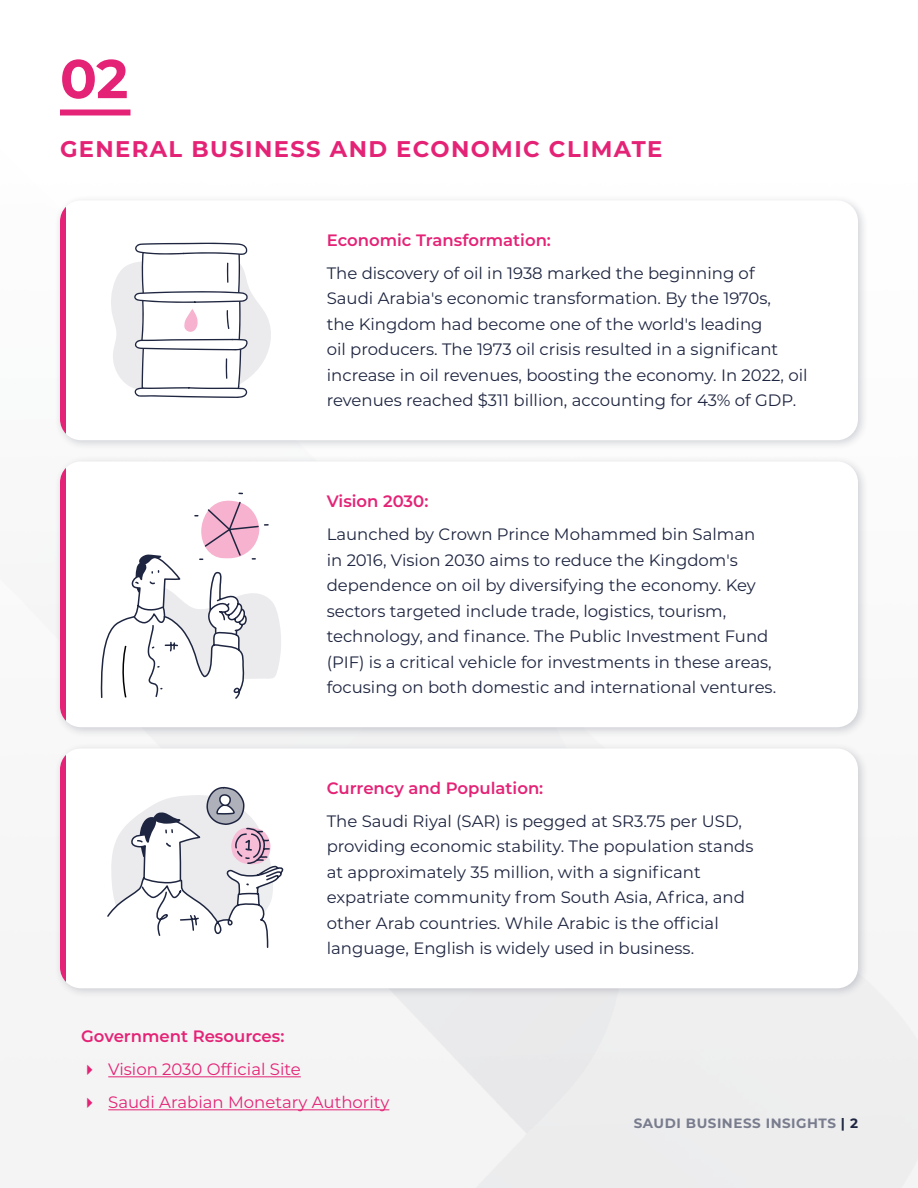
<style>
.page{position:relative;width:918px;height:1188px;background:#fff}
.page>*{position:absolute;margin:0;border:0;box-sizing:border-box;transform-origin:0 0}
.t1{font:700 54.45px "Montserrat";color:#e42376}
.t2{font:700 22.65px "Montserrat";letter-spacing:.06em;color:#e42376}
.t3{font:16.5px/25.5px "Montserrat";color:#1e2540}
.t4{font:600 16.5px "Montserrat";color:#e42376}
.t5{font:16.5px/33px "Montserrat";color:#e42376}
.t6{font:700 13.5px "Montserrat";letter-spacing:.04em;color:#787c8d}
.s1{color:#1e2540}
</style>
<div class="page">
<div style="left:60px;top:110px;width:70px;height:6px;background:#e42376"></div>
<div style="left:53px;top:194px;width:816px;height:257px;background:#1e2540;opacity:.2"></div>
<div style="left:60px;top:200px;width:798px;height:240px;background:#fff;border-radius:21px"></div>
<div style="left:60px;top:200px;width:6px;height:240px;background:#e42376"></div>
<div style="left:53px;top:455px;width:816px;height:283px;background:#1e2540;opacity:.2"></div>
<div style="left:60px;top:461px;width:798px;height:266px;background:#fff;border-radius:21px"></div>
<div style="left:60px;top:461px;width:6px;height:266px;background:#e42376"></div>
<div style="left:53px;top:742px;width:816px;height:257px;background:#1e2540;opacity:.2"></div>
<div style="left:60px;top:749px;width:798px;height:239px;background:#fff;border-radius:21px"></div>
<div style="left:60px;top:749px;width:6px;height:239px;background:#e42376"></div>
<hr style="left:108px;top:1076px;width:193px;height:1px;background:#e42376">
<hr style="left:108px;top:1109px;width:281px;height:1px;background:#e42376">
<svg style="left:100px;top:500px;width:181px;height:199px"></svg>
<svg style="left:111px;top:243px;width:160px;height:155px"></svg>
<svg style="left:106px;top:786px;width:179px;height:208px"></svg>
<svg style="left:87px;top:1065px;width:6px;height:10px"></svg>
<svg style="left:87px;top:1098px;width:6px;height:10px"></svg>
<h1 class="t1" style="left:60px;top:40px;width:70px">02</h1>
<h2 class="t2" style="left:60px;top:132px;width:604px">GENERAL BUSINESS AND ECONOMIC CLIMATE</h2>
<p class="t4" style="left:327px;top:228px;width:226px">Economic Transformation:</p>
<p class="t3" style="left:327px;top:260px;width:482px">The discovery of oil in 1938 marked the beginning of<br>Saudi Arabia's economic transformation. By the 1970s,<br>the Kingdom had become one of the world's leading<br>oil producers. The 1973 oil crisis resulted in a significant increase in oil revenues, boosting the economy. In 2022, oil revenues reached $311 billion, accounting for 43% of GDP.</p>
<p class="t4" style="left:327px;top:490px;width:103px">Vision 2030:</p>
<p class="t3" style="left:327px;top:521px;width:451px">Launched by Crown Prince Mohammed bin Salman<br>in 2016, Vision 2030 aims to reduce the Kingdom's dependence on oil by diversifying the economy. Key sectors targeted include trade, logistics, tourism, technology, and finance. The Public Investment Fund (PIF) is a critical vehicle for investments in these areas, focusing on both domestic and international ventures.</p>
<p class="t4" style="left:327px;top:776px;width:218px">Currency and Population:</p>
<p class="t3" style="left:327px;top:808px;width:428px">The Saudi Riyal (SAR) is pegged at SR3.75 per USD, providing economic stability. The population stands at approximately 35 million, with a significant expatriate community from South Asia, Africa, and other Arab countries. While Arabic is the official language, English is widely used in business.</p>
<p class="t4" style="left:81px;top:1025px;width:205px">Government Resources:</p>
<p class="t5" style="left:108px;top:1052px;width:283px">Vision 2030 Official Site<br>Saudi Arabian Monetary Authority</p>
<p class="t6" style="left:634px;top:1113px;width:226px">SAUDI BUSINESS INSIGHTS <span class="s1">| 2</span></p>
</div>
